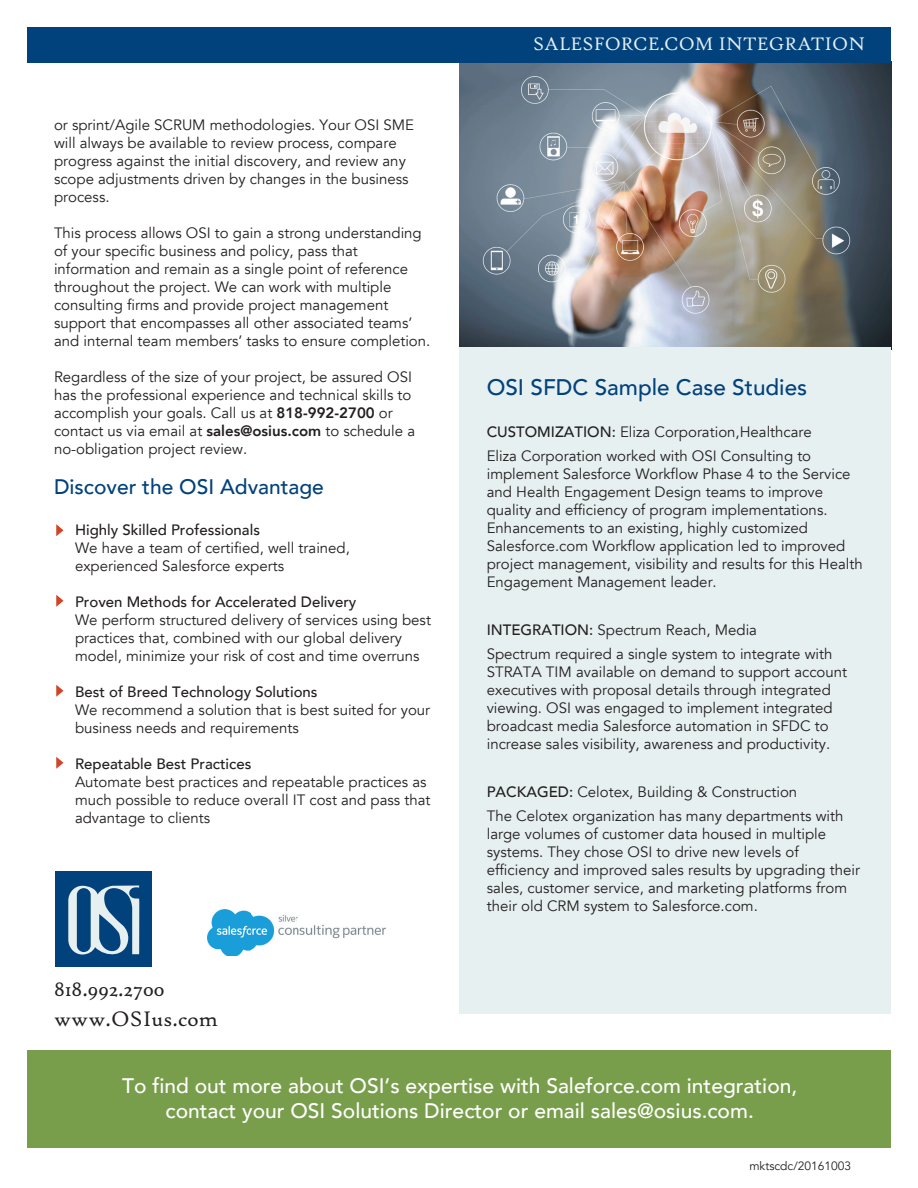
<style>
.page{position:relative;width:918px;height:1188px;background:#fff}
.page>*{position:absolute;margin:0;border:0;box-sizing:border-box;transform-origin:0 0}
.t1{font:22.5px/30px "Hightower Text Roman";color:#231f20}
.t2{font:500 22.5px "Avenir";color:#01427c}
.t3{font:500 21px/25.2px "Avenir";color:#fff;text-align:center}
.t4{font:500 21px "Avenir";color:#01427c}
.t5{font:19.5px "Hightower Text Roman";color:#e7f0f1}
.t6{font:15px/18px "Avenir";color:#231f20}
.t7{font:500 15px "Avenir";color:#231f20}
.t8{font:12px "Avenir";color:#231f20}
.s1{font-weight:800}
.s2{font-weight:500}
</style>
<div class="page">
<img style="left:459px;top:62px;width:432px;height:288px">
<div style="left:460px;top:347px;width:431px;height:666px;background:#e7f0f1"></div>
<div style="left:27px;top:27px;width:864px;height:35px;background:#01427c"></div>
<svg style="left:56px;top:524px;width:7px;height:12px"></svg>
<svg style="left:56px;top:595px;width:7px;height:12px"></svg>
<svg style="left:56px;top:685px;width:7px;height:12px"></svg>
<svg style="left:56px;top:757px;width:7px;height:12px"></svg>
<img style="left:207px;top:909px;width:179px;height:47px">
<div style="left:56px;top:871px;width:96px;height:96px;background:#01427c"></div>
<svg style="left:68px;top:885px;width:71px;height:70px"></svg>
<div style="left:27px;top:1050px;width:863px;height:98px;background:#789e4b"></div>
<p class="t6" style="left:54px;top:116px;width:362px">or sprint/Agile SCRUM methodologies. Your OSI SME will always be available to review process, compare progress against the initial discovery, and review any scope adjustments driven by changes in the business process.</p>
<p class="t6" style="left:54px;top:224px;width:378px">This process allows OSI to gain a strong understanding of your specific business and policy, pass that information and remain as a single point of reference throughout the project. We can work with multiple consulting firms and provide project management support that encompasses all other associated teams’ and internal team members’ tasks to ensure completion.</p>
<p class="t6" style="left:54px;top:368px;width:363px">Regardless of the size of your project, be assured OSI has the professional experience and technical skills to accomplish your goals. Call us at <span class="s1">818-992-2700</span> or contact us via email at <span class="s1">sales@osius.com</span> to schedule a no-obligation project review.</p>
<h2 class="t4" style="left:54px;top:469px;width:271px">Discover the OSI Advantage</h2>
<p class="t7" style="left:75px;top:516px;width:186px">Highly Skilled Professionals</p>
<p class="t6" style="left:75px;top:539px;width:276px">We have a team of certified, well trained, experienced Salesforce experts</p>
<p class="t7" style="left:75px;top:588px;width:283px">Proven Methods for Accelerated Delivery</p>
<p class="t6" style="left:75px;top:611px;width:358px">We perform structured delivery of services using best practices that, combined with our global delivery model, minimize your risk of cost and time overruns</p>
<p class="t7" style="left:75px;top:678px;width:244px">Best of Breed Technology Solutions</p>
<p class="t6" style="left:75px;top:701px;width:357px">We recommend a solution that is best suited for your business needs and requirements</p>
<p class="t7" style="left:75px;top:750px;width:178px">Repeatable Best Practices</p>
<p class="t6" style="left:75px;top:773px;width:357px">Automate best practices and repeatable practices as much possible to reduce overall IT cost and pass that advantage to clients</p>
<h1 class="t1" style="left:54px;top:974px;width:165px">818.992.2700 www.OSIus.com</h1>
<h3 class="t5" style="left:533px;top:33px;width:333px">SALESFORCE.COM INTEGRATION</h3>
<h1 class="t2" style="left:487px;top:367px;width:322px">OSI SFDC Sample Case Studies</h1>
<p class="t6" style="left:487px;top:420px;width:327px;line-height:24px"><span class="s2">CUSTOMIZATION:</span> Eliza Corporation,Healthcare<br>Eliza Corporation worked with OSI Consulting to</p>
<p class="t6" style="left:487px;top:465px;width:377px">implement Salesforce Workflow Phase 4 to the Service and Health Engagement Design teams to improve quality and efficiency of program implementations.<br>Enhancements to an existing, highly customized Salesforce.com Workflow application led to improved project management, visibility and results for this Health Engagement Management leader.</p>
<p class="t6" style="left:487px;top:618px;width:347px;line-height:24px"><span class="s2">INTEGRATION:</span> Spectrum Reach, Media<br>Spectrum required a single system to integrate with</p>
<p class="t6" style="left:487px;top:663px;width:362px">STRATA TIM available on demand to support account executives with proposal details through integrated viewing. OSI was engaged to implement integrated broadcast media Salesforce automation in SFDC to increase sales visibility, awareness and productivity.</p>
<p class="t6" style="left:487px;top:780px;width:358px;line-height:24px"><span class="s2">PACKAGED:</span> Celotex, Building &amp; Construction<br>The Celotex organization has many departments with</p>
<p class="t6" style="left:487px;top:825px;width:375px">large volumes of customer data housed in multiple systems. They chose OSI to drive new levels of efficiency and improved sales results by upgrading their sales, customer service, and marketing platforms from their old CRM system to Salesforce.com.</p>
<h2 class="t3" style="left:122px;top:1072px;width:677px">To find out more about OSI’s expertise with Saleforce.com integration, contact your OSI Solutions Director or email sales@osius.com.</h2>
<p class="t8" style="left:749px;top:1158px;width:103px">mktscdc/20161003</p>
</div>
